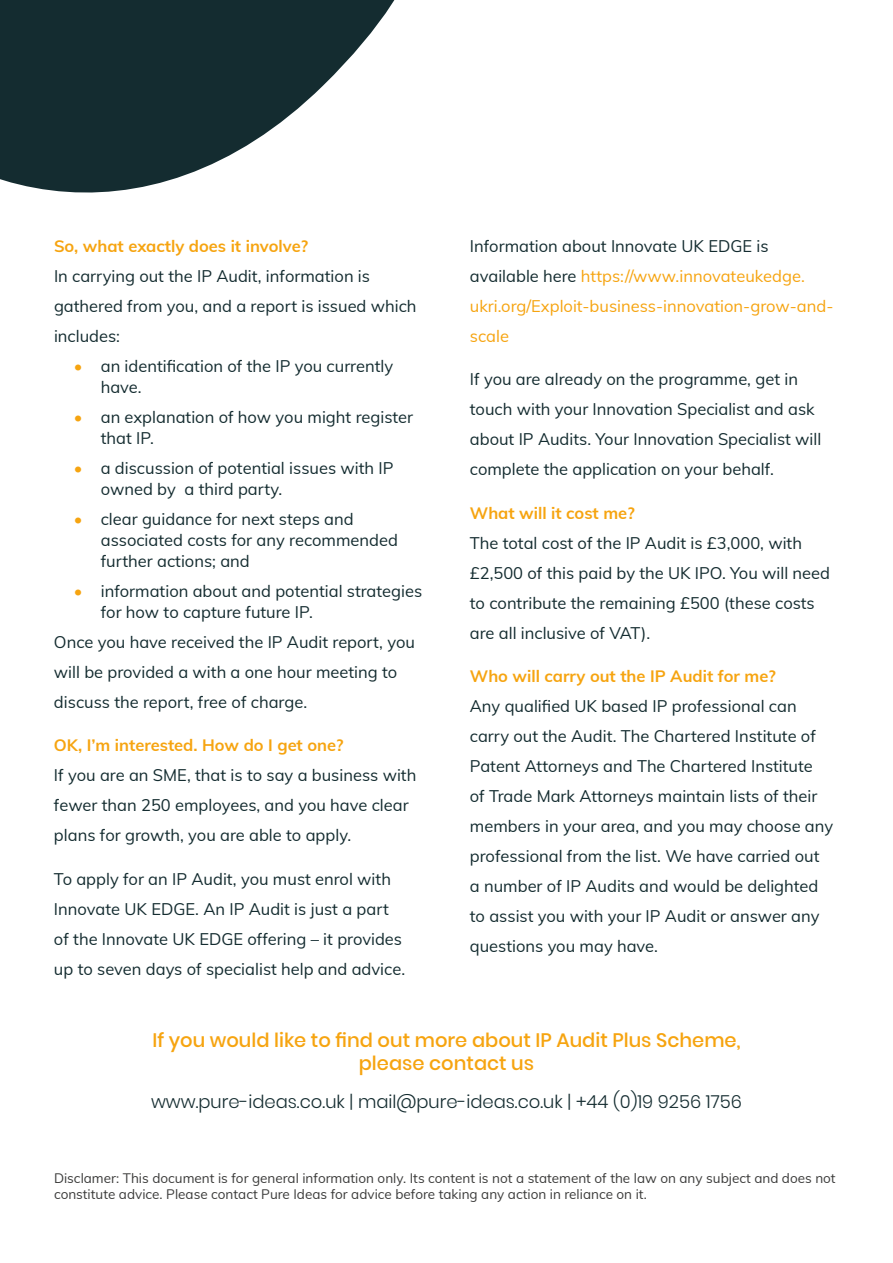
<style>
.page{position:relative;width:893px;height:1263px;background:#fff}
.page>*{position:absolute;margin:0;border:0;box-sizing:border-box;transform-origin:0 0}
.t1{font:500 19.5px/23.4px "Poppins";color:#f6a410;text-align:center}
.t2{font:300 18px "Poppins";color:#142c30}
.t3{font:16.5px/30px "Muli";color:#142c30}
.t4{font:16.5px/30px "Muli";color:#f6a410}
.t5{font:700 16.5px "Muli";color:#f6a410}
.t6{font:13.5px/16.2px "Muli";color:#3c3c3b}
.s1{color:#f6a410}
.s2{color:#142c30}
</style>
<div class="page">
<svg style="left:0;top:0;width:395px;height:193px;fill:#142c30"></svg>
<p class="t5" style="left:54px;top:234px;width:256px">So, what exactly does it involve?</p>
<p class="t3" style="left:54px;top:260px;width:364px">In carrying out the IP Audit, information is gathered from you, and a report is issued which includes:</p>
<p class="t3" style="left:101px;top:354px;width:294px;line-height:21px;text-indent:-27px"><span class="s1">•</span> an identification of the IP you currently have.</p>
<p class="t3" style="left:101px;top:405px;width:314px;line-height:21px;text-indent:-27px"><span class="s1">•</span> an explanation of how you might register that IP.</p>
<p class="t3" style="left:101px;top:456px;width:294px;line-height:21px;text-indent:-27px"><span class="s1">•</span> a discussion of potential issues with IP owned by a third party.</p>
<p class="t3" style="left:101px;top:507px;width:299px;line-height:21px;text-indent:-27px"><span class="s1">•</span> clear guidance for next steps and associated costs for any recommended further actions; and</p>
<p class="t3" style="left:101px;top:579px;width:323px;line-height:21px;text-indent:-27px"><span class="s1">•</span> information about and potential strategies for how to capture future IP.</p>
<p class="t3" style="left:54px;top:626px;width:363px">Once you have received the IP Audit report, you will be provided a with a one hour meeting to discuss the report, free of charge.</p>
<p class="t5" style="left:54px;top:733px;width:291px">OK, I’m interested. How do I get one?</p>
<p class="t3" style="left:54px;top:759px;width:364px">If you are an SME, that is to say a business with fewer than 250 employees, and you have clear plans for growth, you are able to apply.</p>
<p class="t3" style="left:54px;top:863px;width:353px">To apply for an IP Audit, you must enrol with Innovate UK EDGE. An IP Audit is just a part of the Innovate UK EDGE offering – it provides up to seven days of specialist help and advice.</p>
<p class="t4" style="left:470px;top:230px;width:365px"><span class="s2">Information about Innovate UK EDGE is available here</span> https://www.innovateukedge. ukri.org/Exploit-business-innovation-grow-and&shy;scale</p>
<p class="t3" style="left:470px;top:363px;width:353px">If you are already on the programme, get in touch with your Innovation Specialist and ask about IP Audits. Your Innovation Specialist will complete the application on your behalf.</p>
<p class="t5" style="left:470px;top:500px;width:166px">What will it cost me?</p>
<p class="t3" style="left:470px;top:527px;width:362px">The total cost of the IP Audit is £3,000, with £2,500 of this paid by the UK IPO. You will need to contribute the remaining £500 (these costs are all inclusive of VAT).</p>
<p class="t5" style="left:470px;top:664px;width:307px">Who will carry out the IP Audit for me?</p>
<p class="t3" style="left:470px;top:690px;width:365px">Any qualified UK based IP professional can carry out the Audit. The Chartered Institute of Patent Attorneys and The Chartered Institute<br>of Trade Mark Attorneys maintain lists of their members in your area, and you may choose any professional from the list. We have carried out a number of IP Audits and would be delighted to assist you with your IP Audit or answer any questions you may have.</p>
<p class="t1" style="left:153px;top:1028px;width:589px">If you would like to find out more about IP Audit Plus Scheme, please contact us</p>
<p class="t2" style="left:151px;top:1091px;width:592px">www.pure-ideas.co.uk | mail@pure-ideas.co.uk | +44 (0)19 9256 1756</p>
<p class="t6" style="left:54px;top:1169px;width:783px">Disclamer: This document is for general information only. Its content is not a statement of the law on any subject and does not constitute advice. Please contact Pure Ideas for advice before taking any action in reliance on it.</p>
</div>
